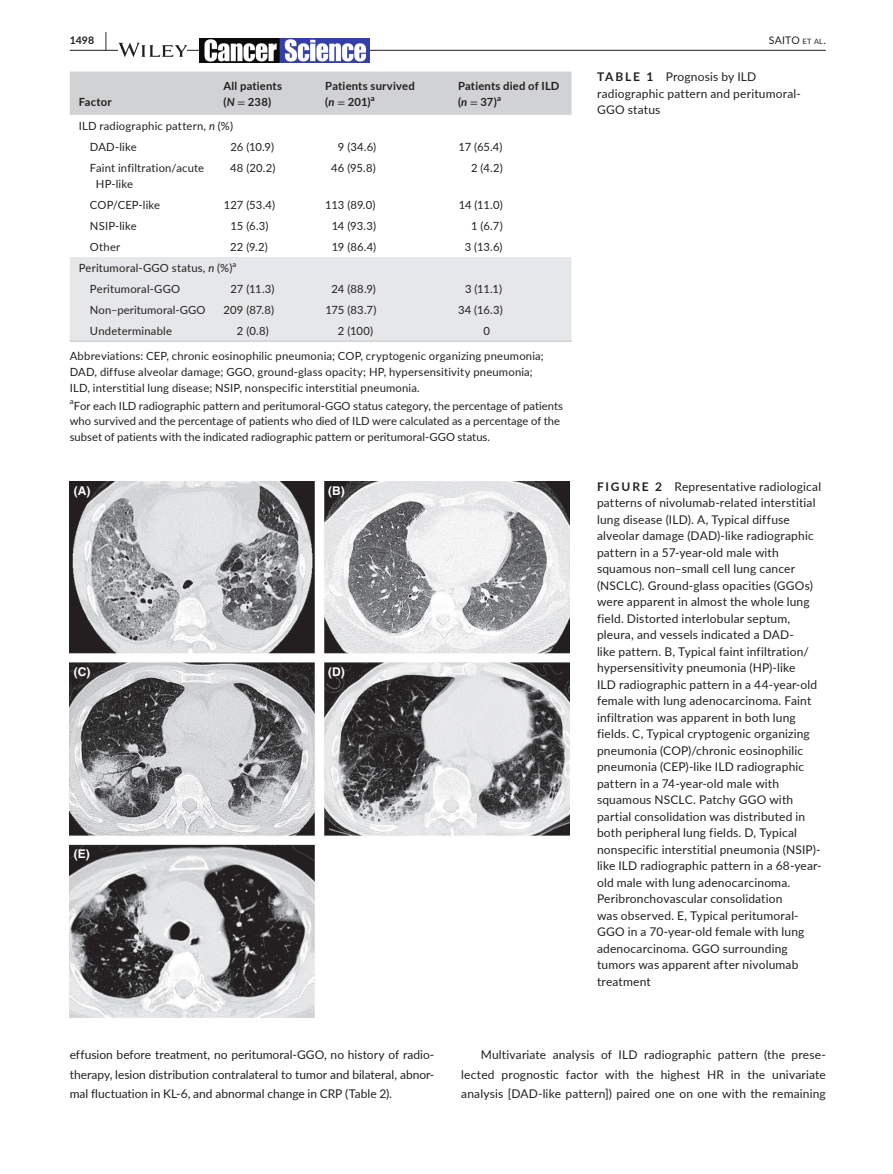
<style>
.page{position:relative;width:893px;height:1174px;background:#fff}
.page>*{position:absolute;margin:0;border:0;box-sizing:border-box;transform-origin:0 0}
.t1{font:12px/16.5px "Lato";letter-spacing:.015em;color:#231f20;text-align:justify}
.t2{font:700 12px "Helvetica";color:#fff}
.t3{font:11.25px/15.8px "Lato";letter-spacing:.015em;color:#231f20}
.t4{font:700 11.25px/15.8px "Lato";letter-spacing:.015em;color:#231f20}
.t5{font:10.5px "Lato";letter-spacing:.015em;color:#231f20}
.t6{font:700 10.5px "Lato";color:#231f20}
.t7{font:700 7.8px "Lato";color:#231f20}
.t8{font:7.8px "Lato";color:#231f20}
.s1{font-size:19.5px}
.s2{font-size:7.35px}
.s3{font-style:italic}
.s4{font-family:"STIX";font-weight:400}
.s5{font-weight:700}
</style>
<div class="page">
<hr style="left:70px;top:50px;width:756px;height:1px;background:#231f20">
<svg style="left:119px;top:43px;width:68px;height:14px"></svg>
<img style="left:199px;top:38px;width:171px;height:24px">
<div style="left:70px;top:72px;width:501px;height:43px;background:#d1d2d4"></div>
<div style="left:70px;top:257px;width:501px;height:83px;background:#e6e7e9"></div>
<hr style="left:70px;top:340px;width:144px;height:2px;background:#d1d2d4">
<hr style="left:214px;top:340px;width:102px;height:2px;background:#d1d2d4">
<hr style="left:316px;top:340px;width:133px;height:2px;background:#d1d2d4">
<hr style="left:449px;top:340px;width:122px;height:2px;background:#d1d2d4">
<img style="left:70px;top:481px;width:499px;height:536px">
<p class="t6" style="left:70px;top:33px;width:39px">1498 <span class="s1">|</span></p>
<p class="t5" style="left:769px;top:33px;width:58px">SAITO <span class="s2">et al</span>.</p>
<p class="t4" style="left:79px;top:93px;width:35px">Factor</p>
<p class="t4" style="left:223px;top:77px;width:60px">All patients (<span class="s3">N</span> <span class="s4">=</span> 238)</p>
<p class="t4" style="left:325px;top:77px;width:91px">Patients survived (<span class="s3">n</span> <span class="s4">=</span> 201)</p>
<p class="t7" style="left:371px;top:92px;width:5px">a</p>
<p class="t4" style="left:458px;top:77px;width:103px">Patients died of ILD (<span class="s3">n</span> <span class="s4">=</span> 37)</p>
<p class="t7" style="left:497px;top:92px;width:5px">a</p>
<p class="t3" style="left:90px;top:115px;width:145px;line-height:21px;text-indent:-11px">ILD radiographic pattern, <span class="s3">n</span> (%)<br>DAD-like</p>
<p class="t3" style="left:230px;top:138px;width:45px">26 (10.9)</p>
<p class="t3" style="left:338px;top:138px;width:40px">9 (34.6)</p>
<p class="t3" style="left:458px;top:138px;width:45px">17 (65.4)</p>
<p class="t3" style="left:96px;top:160px;width:110px;text-indent:-6px">Faint infiltration/acute<br>HP-like</p>
<p class="t3" style="left:230px;top:160px;width:47px">48 (20.2)</p>
<p class="t3" style="left:331px;top:160px;width:46px">46 (95.8)</p>
<p class="t3" style="left:471px;top:160px;width:33px">2 (4.2)</p>
<p class="t3" style="left:90px;top:196px;width:72px">COP/CEP-like</p>
<p class="t3" style="left:224px;top:196px;width:53px">127 (53.4)</p>
<p class="t3" style="left:325px;top:196px;width:52px">113 (89.0)</p>
<p class="t3" style="left:459px;top:196px;width:45px">14 (11.0)</p>
<p class="t3" style="left:90px;top:217px;width:48px">NSIP-like</p>
<p class="t3" style="left:230px;top:217px;width:40px">15 (6.3)</p>
<p class="t3" style="left:332px;top:217px;width:46px">14 (93.3)</p>
<p class="t3" style="left:471px;top:217px;width:33px">1 (6.7)</p>
<p class="t3" style="left:90px;top:238px;width:32px">Other</p>
<p class="t3" style="left:230px;top:238px;width:39px">22 (9.2)</p>
<p class="t3" style="left:332px;top:238px;width:46px">19 (86.4)</p>
<p class="t3" style="left:465px;top:238px;width:39px">3 (13.6)</p>
<p class="t3" style="left:79px;top:260px;width:155px">Peritumoral-GGO status, <span class="s3">n</span> (%)</p>
<p class="t8" style="left:233px;top:258px;width:5px">a</p>
<p class="t3" style="left:90px;top:281px;width:92px">Peritumoral-GGO</p>
<p class="t3" style="left:230px;top:281px;width:46px">27 (11.3)</p>
<p class="t3" style="left:332px;top:281px;width:46px">24 (88.9)</p>
<p class="t3" style="left:465px;top:281px;width:38px">3 (11.1)</p>
<p class="t3" style="left:90px;top:302px;width:117px">Non–peritumoral-GGO</p>
<p class="t3" style="left:223px;top:302px;width:52px">209 (87.8)</p>
<p class="t3" style="left:325px;top:302px;width:53px">175 (83.7)</p>
<p class="t3" style="left:458px;top:302px;width:46px">34 (16.3)</p>
<p class="t3" style="left:90px;top:323px;width:84px">Undeterminable</p>
<p class="t3" style="left:237px;top:323px;width:33px">2 (0.8)</p>
<p class="t3" style="left:338px;top:323px;width:37px">2 (100)</p>
<p class="t3" style="left:484px;top:323px;width:8px">0</p>
<p class="t3" style="left:70px;top:347px;width:475px">Abbreviations: CEP, chronic eosinophilic pneumonia; COP, cryptogenic organizing pneumonia;<br>DAD, diffuse alveolar damage; GGO, ground-glass opacity; HP, hypersensitivity pneumonia;<br>ILD, interstitial lung disease; NSIP, nonspecific interstitial pneumonia.</p>
<p class="t3" style="left:70px;top:397px;width:495px"><sup>a</sup>For each ILD radiographic pattern and peritumoral-GGO status category, the percentage of patients who survived and the percentage of patients who died of ILD were calculated as a percentage of the subset of patients with the indicated radiographic pattern or peritumoral-GGO status.</p>
<p class="t2" style="left:74px;top:483px;width:18px">(A)</p>
<p class="t2" style="left:328px;top:483px;width:18px">(B)</p>
<p class="t2" style="left:74px;top:664px;width:18px">(C)</p>
<p class="t2" style="left:74px;top:847px;width:17px">(E)</p>
<p class="t2" style="left:328px;top:664px;width:18px">(D)</p>
<p class="t1" style="left:597px;top:68px;width:205px;text-align:left"><span class="s5">TABLE 1</span> Prognosis by ILD radiographic pattern and peritumoral-<br>GGO status</p>
<p class="t1" style="left:597px;top:477px;width:226px;text-align:left"><span class="s5">FIGURE 2</span> Representative radiological patterns of nivolumab-related interstitial lung disease (ILD). A, Typical diffuse alveolar damage (DAD)-like radiographic pattern in a 57-year-old male with squamous non–small cell lung cancer (NSCLC). Ground-glass opacities (GGOs) were apparent in almost the whole lung field. Distorted interlobular septum, pleura, and vessels indicated a DAD-<br>like pattern. B, Typical faint infiltration/ hypersensitivity pneumonia (HP)-like<br>ILD radiographic pattern in a 44-year-old female with lung adenocarcinoma. Faint infiltration was apparent in both lung fields. C, Typical cryptogenic organizing pneumonia (COP)/chronic eosinophilic pneumonia (CEP)-like ILD radiographic pattern in a 74-year-old male with squamous NSCLC. Patchy GGO with partial consolidation was distributed in both peripheral lung fields. D, Typical nonspecific interstitial pneumonia (NSIP)- like ILD radiographic pattern in a 68-year&shy;old male with lung adenocarcinoma.<br>Peribronchovascular consolidation<br>was observed. E, Typical peritumoral-GGO in a 70-year-old female with lung adenocarcinoma. GGO surrounding tumors was apparent after nivolumab treatment</p>
<p class="t1" style="left:70px;top:1044px;width:366px;line-height:19.5px">effusion before treatment, no peritumoral-GGO, no history of radio&shy;therapy, lesion distribution contralateral to tumor and bilateral, abnor&shy;mal fluctuation in KL-6, and abnormal change in CRP (Table 2).</p>
<p class="t1" style="left:461px;top:1044px;width:366px;line-height:19.5px;text-indent:20px">Multivariate analysis of ILD radiographic pattern (the prese&shy;lected prognostic factor with the highest HR in the univariate analysis [DAD-like pattern]) paired one on one with the remaining</p>
</div>
